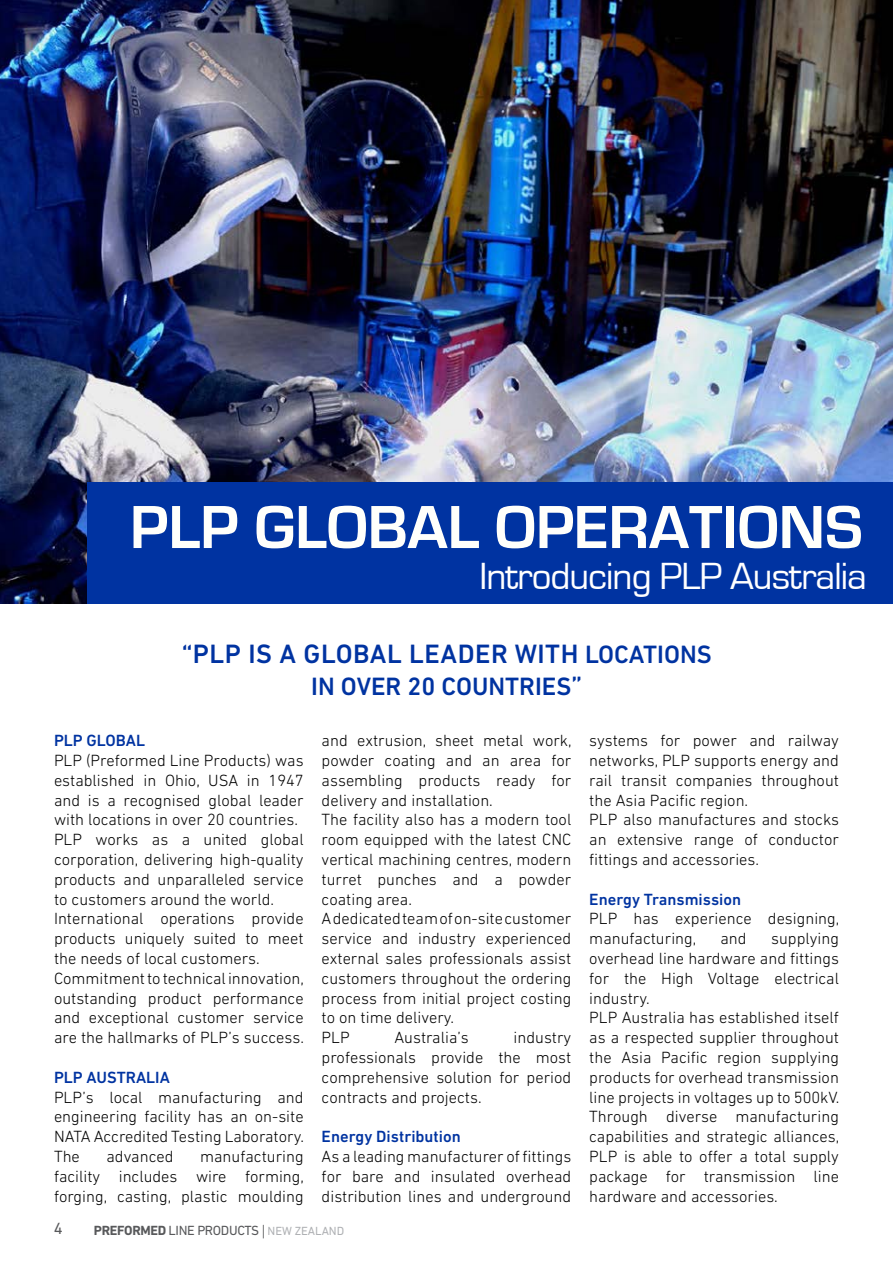
<style>
.page{position:relative;width:893px;height:1263px;background:#fff}
.page>*{position:absolute;margin:0;border:0;box-sizing:border-box;transform-origin:0 0}
.t1{font:700 63px "Eurostile";color:#fffffb}
.t2{font:39px "Eurostile";letter-spacing:-.025em;color:#fff}
.t3{font:500 27px "DIN Next LT Pro";letter-spacing:.02em;color:#0033a1}
.t4{font:500 25.5px "DIN Next LT Pro";color:#0033a1}
.t5{font:300 16.5px/19.8px "DIN Next LT Pro";color:#000}
.t6{font:500 16.5px "DIN Next LT Pro";color:#0033a1}
.t7{font:16.5px "DIN Next LT Pro";color:#58595b}
.t8{font:13.5px "DIN Next LT Pro";letter-spacing:-.025em;color:#58595b}
.s1{font-size:25.5px}
.s2{font-size:27px}
.s3{font-weight:700}
.s4{font-family:"Minion Pro"}
.s5{font-size:12px;color:#afb1b4}
</style>
<div class="page">
<img style="left:0;top:0;width:893px;height:604px">
<div style="left:87px;top:482px;width:806px;height:122px;background:#0033a1"></div>
<h1 class="t1" style="left:130px;top:493px;width:734px">PLP GLOBAL OPERATIONS</h1>
<h2 class="t2" style="left:479px;top:555px;width:389px">Introducing PLP Australia</h2>
<h3 class="t3" style="left:182px;top:638px;width:532px">“PLP IS A GLOBAL LEADER WITH <span class="s1">LOCATIONS</span></h3>
<h3 class="t4" style="left:311px;top:672px;width:272px">IN OVER 20 COUNTRIES<span class="s2">”</span></h3>
<p class="t6" style="left:54px;top:731px;width:92px">PLP GLOBAL</p>
<p class="t5" style="left:54px;top:750px;width:252px">PLP (Preformed Line Products) was established in Ohio, USA in 1947 and is a recognised global leader with locations in over 20 countries.<br>PLP works as a united global corporation, delivering high-quality products and unparalleled service to customers around the world.<br>International operations provide products uniquely suited to meet the needs of local customers.<br>Commitment to technical innovation, outstanding product performance and exceptional customer service are the hallmarks of PLP’s success.</p>
<p class="t6" style="left:54px;top:1068px;width:117px">PLP AUSTRALIA</p>
<p class="t5" style="left:54px;top:1087px;width:252px;text-align:justify">PLP’s local manufacturing and engineering facility has an on-site NATA Accredited Testing Laboratory.<br>The</p>
<p class="t5" style="left:54px;top:1146px;width:252px;text-align:justify;text-indent:146px">manufacturing facility includes wire forming, forging, casting, plastic moulding</p>
<p class="t5" style="left:107px;top:1146px;width:68px">advanced</p>
<p class="t5" style="left:322px;top:730px;width:252px">and extrusion, sheet metal work, powder coating and an area for assembling products ready for delivery and installation.<br>The facility also has a modern tool room equipped with the latest CNC vertical machining centres, modern turret punches and a powder coating area.<br>A dedicated team of on-site customer service and industry experienced external sales professionals assist customers throughout the ordering process from initial project costing to on time delivery.<br>PLP</p>
<p class="t5" style="left:322px;top:1027px;width:251px;text-align:justify;text-indent:192px">industry professionals provide the most comprehensive solution for period contracts and projects.</p>
<p class="t6" style="left:322px;top:1127px;width:141px">Energy Distribution</p>
<p class="t5" style="left:322px;top:1146px;width:251px;text-align:justify">As a leading manufacturer of fittings for bare and insulated overhead distribution lines and underground</p>
<p class="t5" style="left:394px;top:1027px;width:76px">Australia’s</p>
<p class="t7" style="left:54px;top:1218px;width:10px">4</p>
<p class="t8" style="left:94px;top:1223px;width:252px"><span class="s3">PREFORMED</span> LINE PRODUCTS <span class="s4">|</span> <span class="s5">NEW ZEALAND</span></p>
<p class="t5" style="left:589px;top:730px;width:251px">systems for power and railway networks, PLP supports energy and rail transit companies throughout the Asia Pacific region.<br>PLP also manufactures and stocks an extensive range of conductor fittings and accessories.</p>
<p class="t6" style="left:589px;top:889px;width:153px">Energy Transmission</p>
<p class="t5" style="left:589px;top:909px;width:252px">PLP has experience designing, manufacturing,</p>
<p class="t5" style="left:589px;top:928px;width:252px;text-indent:182px">supplying overhead line hardware and fittings for the High Voltage electrical industry.<br>PLP Australia has established itself as a respected supplier throughout the Asia Pacific region supplying products for overhead transmission line projects in voltages up to 500kV.<br>Through diverse manufacturing capabilities and strategic alliances,<br>PLP is able to offer a total supply package for transmission line hardware and accessories.</p>
<p class="t5" style="left:720px;top:928px;width:28px">and</p>
</div>
